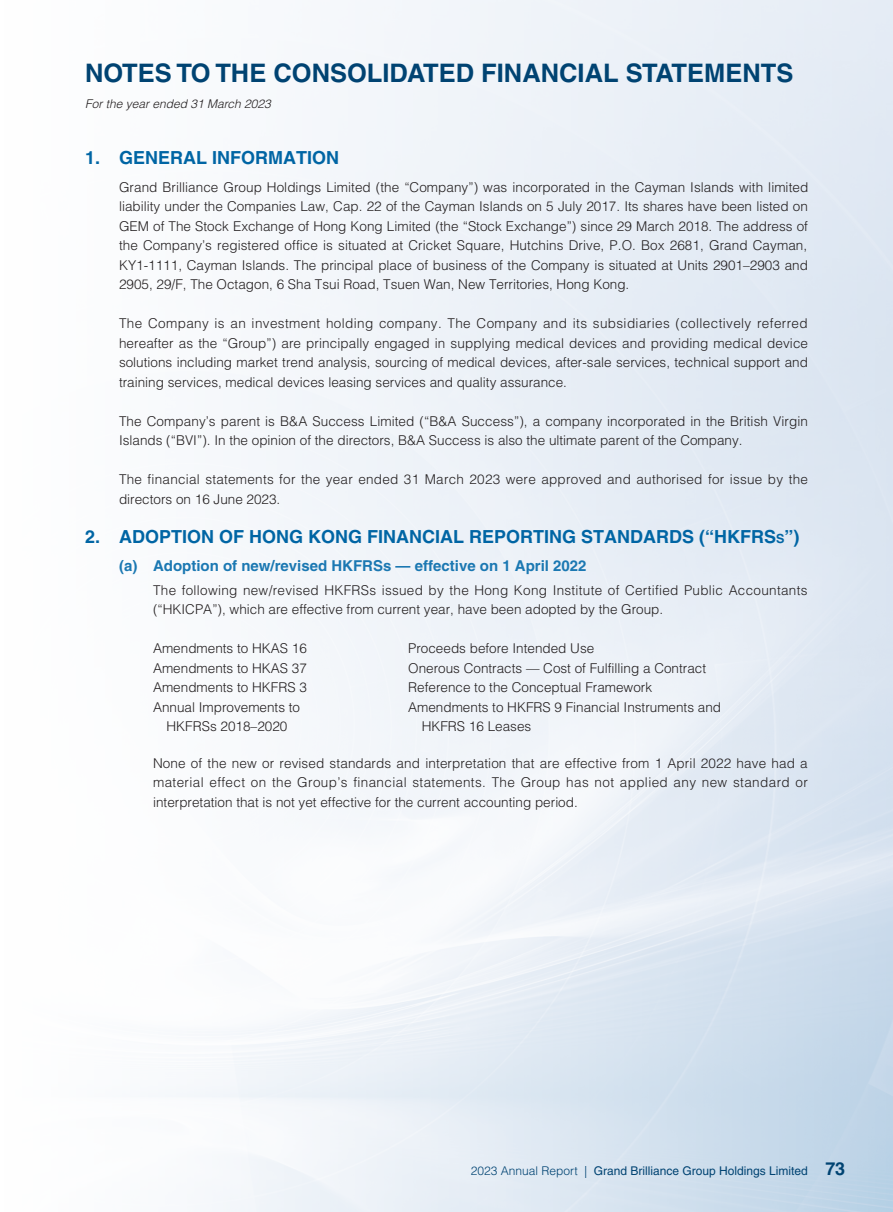
<style>
.page{position:relative;width:893px;height:1212px;background:#fff}
.page>*{position:absolute;margin:0;border:0;box-sizing:border-box;transform-origin:0 0}
.t1{font:700 25.5px "Helvetica LT Std";color:#004372}
._01_H1{font:700 18px "Helvetica LT Std";color:#0065a4}
.t2{font:700 18px "Helvetica LT Std";color:#004372}
._02_H2{font:700 15px "Helvetica LT Std";color:#1b78b2}
._00_txt{font:300 13.5px/19.5px "Helvetica LT Std";color:#231f20;text-align:justify}
._00_txt-2{font:300 13.5px/19.5px "Helvetica LT Std";letter-spacing:.02em;color:#231f20}
._50_Table_txt{font:300 13.5px "Helvetica LT Std";color:#231f20}
.t3{font:12px "Helvetica LT Std";color:#004372}
.t4{font:italic 300 12px "Helvetica LT Std";color:#231f20}
.s1{font-size:12.6px}
.s2{font-weight:300}
</style>
<div class="page">
<p class="t1" style="left:85px;top:58px;width:710px">NOTES TO THE CONSOLIDATED FINANCIAL STATEMENTS</p>
<p class="t4" style="left:85px;top:96px;width:187px">For the year ended 31 March 2023</p>
<p class="_01_H1" style="left:85px;top:146px;width:256px">1. GENERAL INFORMATION</p>
<p class="_00_txt" style="left:119px;top:177px;width:691px">Grand Brilliance Group Holdings Limited (the “Company”) was incorporated in the Cayman Islands with limited liability under the Companies Law, Cap. 22 of the Cayman Islands on 5 July 2017. Its shares have been listed on GEM of The Stock Exchange of Hong Kong Limited (the “Stock Exchange”) since 29 March 2018. The address of the Company’s registered office is situated at Cricket Square, Hutchins Drive, P.O. Box 2681, Grand Cayman, KY1-1111, Cayman Islands. The principal place of business of the Company is situated at Units 2901–2903 and 2905, 29/F, The Octagon, 6 Sha Tsui Road, Tsuen Wan, New Territories, Hong Kong.</p>
<p class="_00_txt" style="left:119px;top:314px;width:691px">The Company is an investment holding company. The Company and its subsidiaries (collectively referred hereafter as the “Group”) are principally engaged in supplying medical devices and providing medical device solutions including market trend analysis, sourcing of medical devices, after-sale services, technical support and training services, medical devices leasing services and quality assurance.</p>
<p class="_00_txt" style="left:119px;top:411px;width:690px">The Company’s parent is B&amp;A Success Limited (“B&amp;A Success”), a company incorporated in the British Virgin<br>Islands (“BVI”). In the opinion of the directors, B&amp;A Success is also the ultimate parent of the Company.</p>
<p class="_00_txt-2" style="left:119px;top:470px;width:690px">The financial statements for the year ended 31 March 2023 were approved and authorised for issue by the directors on 16 June 2023.</p>
<p class="_01_H1" style="left:85px;top:525px;width:716px">2. ADOPTION OF HONG KONG FINANCIAL REPORTING STANDARDS (“HKFRS<span class="s1">s</span>”)</p>
<p class="_02_H2" style="left:119px;top:556px;width:469px">(a) Adoption of new/revised HKFRSs — effective on 1 April 2022</p>
<p class="_00_txt-2" style="left:153px;top:580px;width:656px">The following new/revised HKFRSs issued by the Hong Kong Institute of Certified Public Accountants (“HKICPA”), which are effective from current year, have been adopted by the Group.</p>
<p class="_50_Table_txt" style="left:153px;top:640px;width:155px">Amendments to HKAS 16</p>
<p class="_50_Table_txt" style="left:408px;top:640px;width:188px">Proceeds before Intended Use</p>
<p class="_50_Table_txt" style="left:153px;top:659px;width:155px">Amendments to HKAS 37</p>
<p class="_50_Table_txt" style="left:408px;top:659px;width:299px">Onerous Contracts — Cost of Fulfilling a Contract</p>
<p class="_50_Table_txt" style="left:153px;top:679px;width:155px">Amendments to HKFRS 3</p>
<p class="_50_Table_txt" style="left:408px;top:679px;width:245px">Reference to the Conceptual Framework</p>
<p class="_50_Table_txt" style="left:153px;top:698px;width:149px">Annual Improvements to</p>
<p class="_50_Table_txt" style="left:167px;top:718px;width:122px">HKFRSs 2018–2020</p>
<p class="_50_Table_txt" style="left:408px;top:698px;width:314px">Amendments to HKFRS 9 Financial Instruments and</p>
<p class="_50_Table_txt" style="left:422px;top:718px;width:111px">HKFRS 16 Leases</p>
<p class="_00_txt" style="left:153px;top:753px;width:656px">None of the new or revised standards and interpretation that are effective from 1 April 2022 have had a material effect on the Group’s financial statements. The Group has not applied any new standard or interpretation that is not yet effective for the current accounting period.</p>
<p class="t3" style="left:471px;top:1163px;width:339px"><span class="s2">2023 Annual Report |</span> Grand Brilliance Group Holdings Limited</p>
<p class="t2" style="left:825px;top:1158px;width:21px">73</p>
</div>
